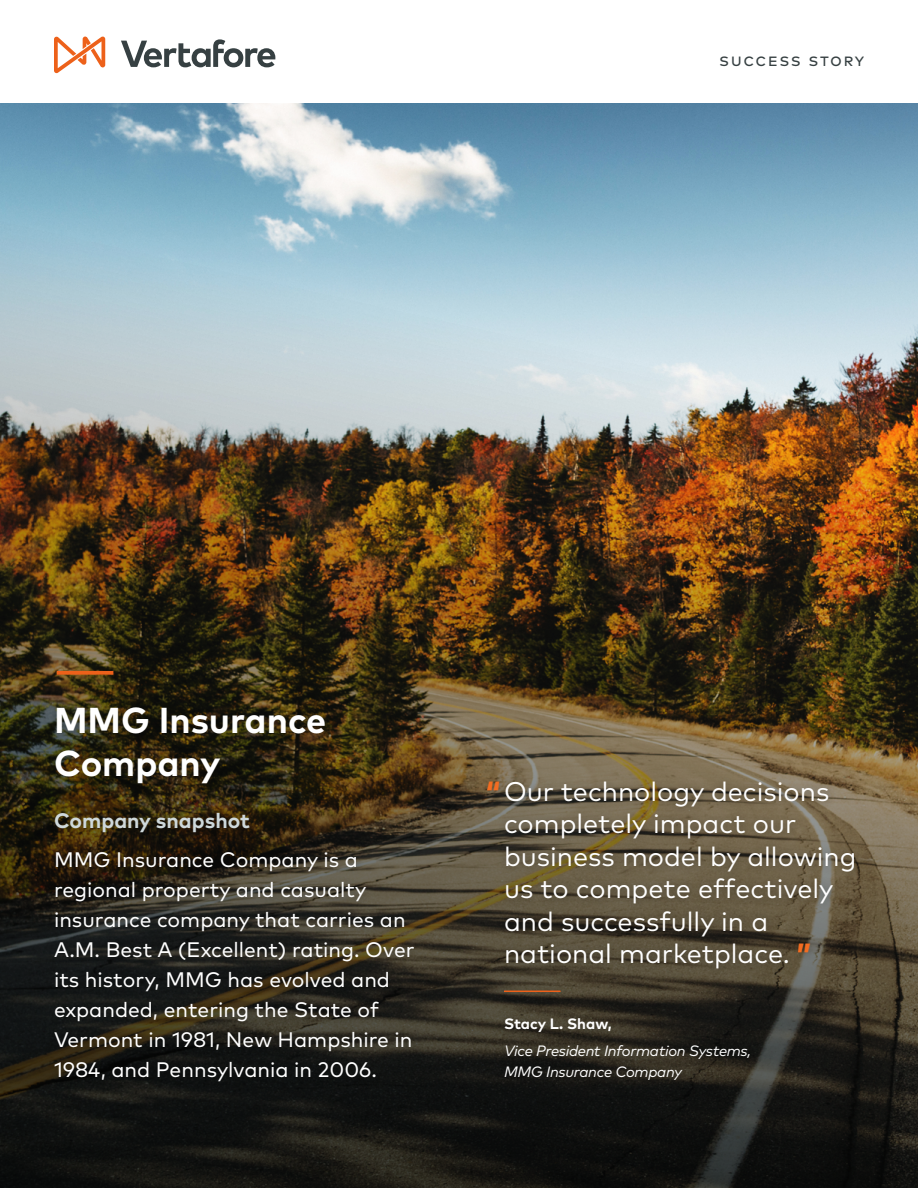
<style>
.page{position:relative;width:918px;height:1188px;background:#fff}
.page>*{position:absolute;margin:0;border:0;box-sizing:border-box;transform-origin:0 0}
.t1{font:700 36px/43.2px "Mark Pro";color:#fff}
.t2{font:27px/32.4px "Mark Pro";color:#fff}
.t3{font:21px/30px "Mark Pro";color:#fff}
.t4{font:700 21px "Mark Pro";color:#ced8db}
.t5{font:18px "Mark Pro";letter-spacing:.08em;color:#364042}
.t6{font:italic 15px/21px "Mark Pro";letter-spacing:-.02em;color:#fff}
.t7{font:700 15px "Mark Pro";letter-spacing:-.005em;color:#fff}
.s1{font-weight:800;color:#f36c21}
</style>
<div class="page">
<img style="left:0;top:104px;width:918px;height:1084px">
<div style="left:47px;top:700px;width:376px;height:389px;background:#000;opacity:.3"></div>
<svg style="left:57px;top:671px;width:56px;height:4px"></svg>
<div style="left:480px;top:774px;width:383px;height:315px;background:#000;opacity:.3"></div>
<hr style="left:504px;top:991px;width:57px;height:1px;background:#ed611a">
<svg style="left:54px;top:36px;width:51px;height:37px"></svg>
<svg style="left:121px;top:39px;width:154px;height:28px"></svg>
<p class="t5" style="left:719px;top:46px;width:146px">success story</p>
<h1 class="t1" style="left:54px;top:695px;width:274px">MMG Insurance<br>Company</h1>
<p class="t4" style="left:54px;top:805px;width:198px">Company snapshot</p>
<p class="t3" style="left:54px;top:843px;width:362px">MMG Insurance Company is a regional property and casualty insurance company that carries an<br>A.M. Best A (Excellent) rating. Over its history, MMG has evolved and expanded, entering the State of<br>Vermont in 1981, New Hampshire in<br>1984, and Pennsylvania in 2006.</p>
<p class="t2" style="left:504px;top:773px;width:354px;text-indent:-18px"><span class="s1">“</span> Our technology decisions completely impact our business model by allowing us to compete effectively and successfully in a national marketplace. <span class="s1">”</span></p>
<p class="t7" style="left:504px;top:1012px;width:109px">Stacy L. Shaw,</p>
<p class="t6" style="left:504px;top:1039px;width:249px">Vice President Information Systems,<br>MMG Insurance Company</p>
</div>
